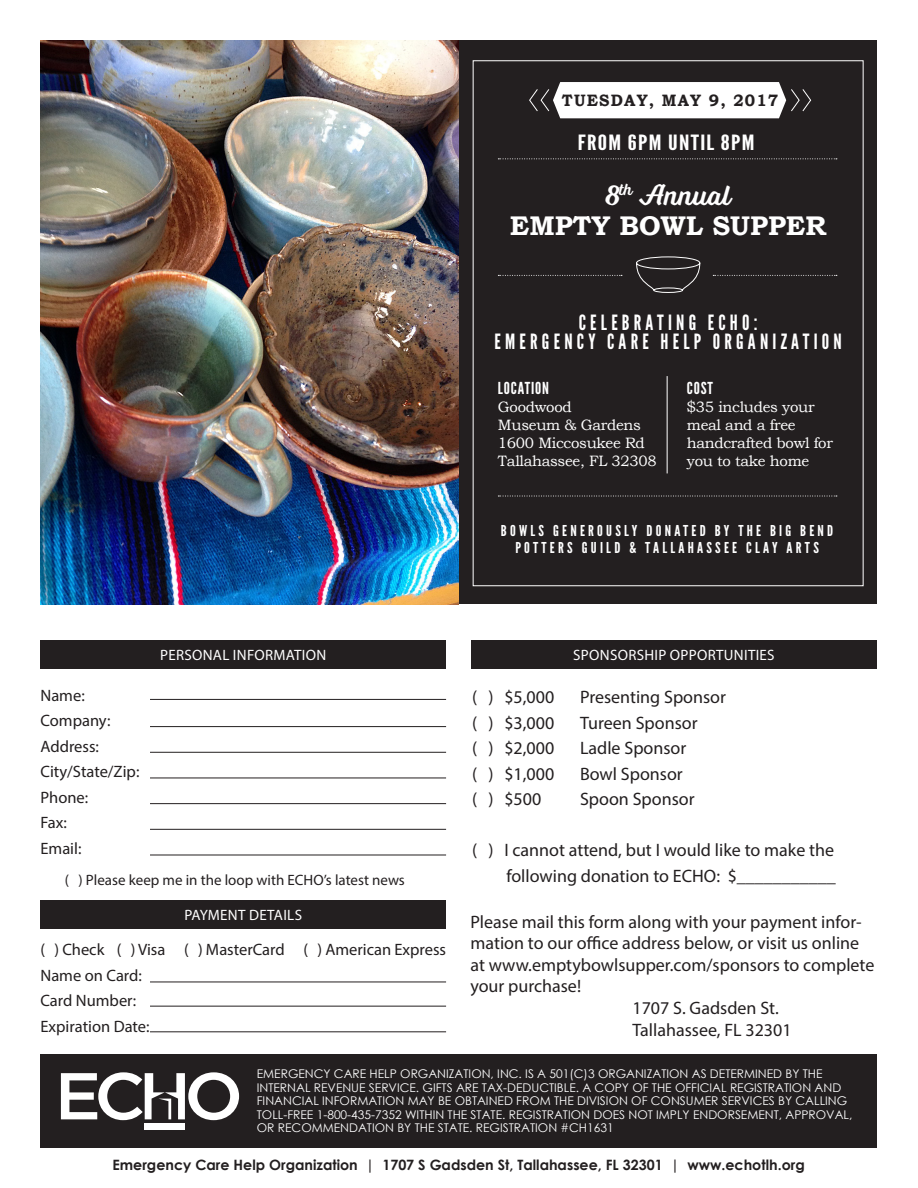
<style>
.page{position:relative;width:918px;height:1188px;background:#fff}
.page>*{position:absolute;margin:0;border:0;box-sizing:border-box;transform-origin:0 0}
.t1{font:30px "Voltage";color:#fff}
.t2{font:700 27px "Bookman Old Style";color:#fff}
.t3{font:21px "League Gothic";letter-spacing:.2em;color:#fff}
.t4{font:21px "League Gothic";letter-spacing:.05em;color:#fff;scale:1.25 1}
.t5{font:18px/21.6px "Myriad Pro";color:#231f20;text-align:right}
.t6{font:16.5px/25.5px "Myriad Pro";color:#231f20}
.t7{font:700 16.5px "Bookman Old Style";letter-spacing:.075em;color:#231f20;scale:.95 1}
.t8{font:16.5px "League Gothic";letter-spacing:.05em;color:#fff;scale:1.05 1}
.t9{font:15px/18px "Bookman Old Style";letter-spacing:-.02em;color:#fff}
.t10{font:15px "League Gothic";letter-spacing:.2em;color:#fff;scale:1.08 1}
.t11{font:15px "Myriad Pro";letter-spacing:.02em;color:#fff}
.t12{font:15px "Myriad Pro";color:#231f20}
.t13{font:700 14.25px "Century Gothic";color:#231f20}
.t14{font:12px/13.5px "Century Gothic";color:#fff}
</style>
<div class="page">
<div style="left:40px;top:40px;width:838px;height:564px;background:#231f20"></div>
<img style="left:40px;top:40px;width:419px;height:564px">
<svg style="left:529px;top:82px;width:283px;height:36px"></svg>
<svg style="left:636px;top:256px;width:65px;height:37px"></svg>
<svg style="left:498px;top:158px;width:339px;height:1px"></svg>
<svg style="left:498px;top:275px;width:124px;height:1px"></svg>
<svg style="left:713px;top:275px;width:124px;height:1px"></svg>
<hr style="left:667px;top:376px;width:1px;height:97px;background:#fff">
<svg style="left:498px;top:496px;width:339px;height:1px"></svg>
<hr style="left:150px;top:699px;width:296px;height:1px;background:#231f20">
<hr style="left:150px;top:726px;width:296px;height:1px;background:#231f20">
<hr style="left:150px;top:752px;width:296px;height:1px;background:#231f20">
<hr style="left:150px;top:778px;width:296px;height:1px;background:#231f20">
<hr style="left:150px;top:803px;width:296px;height:1px;background:#231f20">
<hr style="left:150px;top:829px;width:296px;height:1px;background:#231f20">
<hr style="left:150px;top:855px;width:296px;height:1px;background:#231f20">
<div style="left:40px;top:640px;width:406px;height:28px;background:#231f20"></div>
<div style="left:40px;top:900px;width:406px;height:29px;background:#231f20"></div>
<div style="left:471px;top:640px;width:406px;height:28px;background:#231f20"></div>
<hr style="left:150px;top:982px;width:296px;height:1px;background:#231f20">
<hr style="left:150px;top:1006px;width:296px;height:1px;background:#231f20">
<hr style="left:150px;top:1031px;width:296px;height:1px;background:#231f20">
<div style="left:40px;top:1054px;width:838px;height:94px;background:#231f20"></div>
<svg style="left:61px;top:1072px;width:178px;height:48px"></svg>
<div style="left:145px;top:1123px;width:40px;height:6px;background:#fff"></div>
<p class="t7" style="left:562px;top:89px;width:229px">TUESDAY, MAY 9, 2017</p>
<p class="t4" style="left:578px;top:130px;width:143px">FROM 6PM UNTIL 8PM</p>
<p class="t1" style="left:605px;top:177px;width:127px">8<sup>th</sup> Annual</p>
<p class="t2" style="left:510px;top:206px;width:318px">EMPTY BOWL SUPPER</p>
<p class="t3" style="left:579px;top:310px;width:180px">CELEBRATING ECHO:</p>
<p class="t3" style="left:495px;top:329px;width:349px">EMERGENCY CARE HELP ORGANIZATION</p>
<p class="t8" style="left:498px;top:378px;width:50px">LOCATION</p>
<p class="t9" style="left:498px;top:398px;width:145px">Goodwood<br>Museum &amp; Gardens</p>
<p class="t9" style="left:498px;top:434px;width:148px">1600 Miccosukee Rd</p>
<p class="t9" style="left:498px;top:452px;width:160px">Tallahassee, FL 32308</p>
<p class="t8" style="left:687px;top:378px;width:26px">COST</p>
<p class="t9" style="left:687px;top:398px;width:148px">$35 includes your meal and a free handcrafted bowl for you to take home</p>
<p class="t10" style="left:501px;top:522px;width:309px">BOWLS GENEROUSLY DONATED BY THE BIG BEND</p>
<p class="t10" style="left:515px;top:539px;width:283px">POTTERS GUILD &amp; TALLAHASSEE CLAY ARTS</p>
<p class="t6" style="left:40px;top:682px;width:100px">Name:<br>Company:<br>Address:<br>City/State/Zip:<br>Phone:<br>Fax:<br>Email:</p>
<p class="t11" style="left:160px;top:645px;width:168px">PERSONAL INFORMATION</p>
<p class="t12" style="left:65px;top:870px;width:342px">( ) Please keep me in the loop with ECHO’s latest news</p>
<p class="t11" style="left:184px;top:906px;width:119px">PAYMENT DETAILS</p>
<p class="t6" style="left:40px;top:937px;width:407px">( ) Check ( ) Visa ( ) MasterCard ( ) American Express<br>Name on Card:<br>Card Number:<br>Expiration Date:</p>
<p class="t11" style="left:573px;top:645px;width:203px">SPONSORSHIP OPPORTUNITIES</p>
<p class="t5" style="left:472px;top:686px;width:84px">( ) $5,000</p>
<p class="t5" style="left:580px;top:686px;width:147px">Presenting Sponsor</p>
<p class="t5" style="left:472px;top:712px;width:84px">( ) $3,000</p>
<p class="t5" style="left:580px;top:712px;width:119px">Tureen Sponsor</p>
<p class="t5" style="left:472px;top:737px;width:84px">( ) $2,000</p>
<p class="t5" style="left:580px;top:737px;width:108px">Ladle Sponsor</p>
<p class="t5" style="left:472px;top:763px;width:84px">( ) $1,000</p>
<p class="t5" style="left:580px;top:763px;width:104px">Bowl Sponsor</p>
<p class="t5" style="left:472px;top:788px;width:71px">( ) $500</p>
<p class="t5" style="left:580px;top:788px;width:116px">Spoon Sponsor</p>
<p class="t5" style="left:472px;top:837px;width:365px;line-height:25.5px">( ) I cannot attend, but I would like to make the following donation to ECHO: $___________</p>
<p class="t5" style="left:470px;top:911px;width:406px;text-align:left">Please mail this form along with your payment infor&shy;mation to our office address below, or visit us online at www.emptybowlsupper.com/sponsors to complete your purchase!</p>
<p class="t5" style="left:632px;top:997px;width:148px">1707 S. Gadsden St.</p>
<p class="t5" style="left:632px;top:1019px;width:161px">Tallahassee, FL 32301</p>
<p class="t14" style="left:257px;top:1067px;width:597px">EMERGENCY CARE HELP ORGANIZATION, INC. IS A 501(C)3 ORGANIZATION AS DETERMINED BY THE INTERNAL REVENUE SERVICE. GIFTS ARE TAX-DEDUCTIBLE. A COPY OF THE OFFICIAL REGISTRATION AND FINANCIAL INFORMATION MAY BE OBTAINED FROM THE DIVISION OF CONSUMER SERVICES BY CALLING TOLL-FREE 1-800-435-7352 WITHIN THE STATE. REGISTRATION DOES NOT IMPLY ENDORSEMENT, APPROVAL, OR RECOMMENDATION BY THE STATE. REGISTRATION #CH1631</p>
<p class="t13" style="left:112px;top:1154px;width:694px">Emergency Care Help Organization | 1707 S Gadsden St, Tallahassee, FL 32301 | www.echotlh.org</p>
</div>
